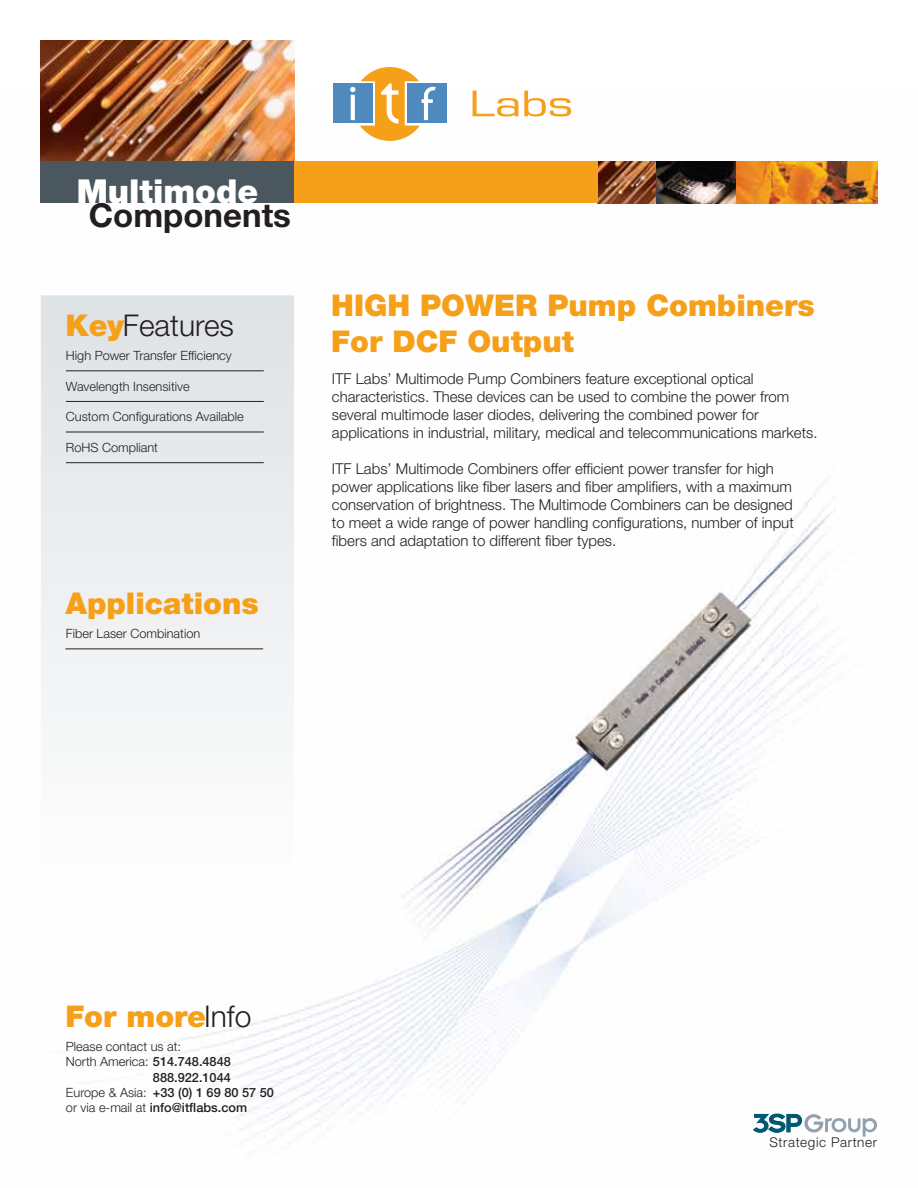
<style>
.page{position:relative;width:918px;height:1188px;background:#fff}
.page>*{position:absolute;margin:0;border:0;box-sizing:border-box;transform-origin:0 0}
.t1{font:700 33px "Helvetica Neue";color:#231f20}
.t2{font:900 33px "Helvetica Neue";color:#fff}
.t3{font:900 30px/36px "Helvetica Neue";color:#f6a01a}
.t4{font:300 30px "Helvetica Neue";color:#231f20}
.t5{font:300 15px/18px "Helvetica Neue";color:#231f20}
.t6{font:300 13.5px "Helvetica Neue";letter-spacing:.045em;color:#231f20}
.t7{font:300 12.75px "Helvetica Neue";color:#231f20}
.t8{font:500 12.75px "Helvetica Neue";color:#231f20}
.s1{font-weight:900;color:#f6a01a}
.s2{font-weight:300;color:#231f20}
.s3{font-weight:500}
.s4{font-weight:300}
</style>
<div class="page">
<img style="left:40px;top:85px;width:838px;height:1056px">
<div style="left:41px;top:295px;width:253px;height:592px;background:linear-gradient(to bottom,#dde1e4,#fefefe)"></div>
<img style="left:41px;top:41px;width:253px;height:120px">
<img style="left:598px;top:161px;width:279px;height:42px">
<div style="left:41px;top:161px;width:253px;height:42px;background:#4a575f"></div>
<div style="left:294px;top:161px;width:304px;height:42px;background:#f6a01a"></div>
<svg style="left:473px;top:91px;width:45px;height:25px"></svg>
<svg style="left:524px;top:91px;width:47px;height:25px"></svg>
<div style="left:333px;top:84px;width:40px;height:39px;background:#4f8abe"></div>
<div style="left:407px;top:84px;width:40px;height:39px;background:#4f8abe"></div>
<svg style="left:350px;top:67px;width:86px;height:74px"></svg>
<hr style="left:65px;top:649px;width:198px;height:1px;background:#231f20">
<hr style="left:66px;top:370px;width:198px;height:1px;background:#231f20">
<hr style="left:66px;top:401px;width:198px;height:1px;background:#231f20">
<hr style="left:66px;top:432px;width:198px;height:1px;background:#231f20">
<hr style="left:66px;top:462px;width:198px;height:1px;background:#231f20">
<svg style="left:752px;top:1113px;width:125px;height:24px"></svg>
<h1 class="t2" style="left:77px;top:172px;width:183px">Multimode</h1>
<h1 class="t1" style="left:89px;top:195px;width:204px">Components</h1>
<h2 class="t4" style="left:65px;top:307px;width:170px"><span class="s1">Key</span>Features</h2>
<p class="t7" style="left:66px;top:348px;width:167px">High Power Transfer Efficiency</p>
<p class="t7" style="left:66px;top:378px;width:125px">Wavelength Insensitive</p>
<p class="t7" style="left:66px;top:409px;width:179px">Custom Configurations Available</p>
<p class="t7" style="left:66px;top:440px;width:94px">RoHS Compliant</p>
<h2 class="t3" style="left:65px;top:586px;width:195px">Applications</h2>
<p class="t7" style="left:66px;top:626px;width:136px">Fiber Laser Combination</p>
<h2 class="t3" style="left:331px;top:287px;width:485px">HIGH POWER Pump Combiners<br>For DCF Output</h2>
<p class="t5" style="left:332px;top:370px;width:487px">ITF Labs’ Multimode Pump Combiners feature exceptional optical characteristics. These devices can be used to combine the power from several multimode laser diodes, delivering the combined power for applications in industrial, military, medical and telecommunications markets.</p>
<p class="t5" style="left:332px;top:460px;width:463px">ITF Labs’ Multimode Combiners offer efficient power transfer for high power applications like fiber lasers and fiber amplifiers, with a maximum conservation of brightness. The Multimode Combiners can be designed to meet a wide range of power handling configurations, number of input fibers and adaptation to different fiber types.</p>
<h2 class="t3" style="left:65px;top:998px;width:188px">For more<span class="s2">Info</span></h2>
<p class="t7" style="left:66px;top:1039px;width:117px">Please contact us at:</p>
<p class="t7" style="left:66px;top:1054px;width:166px">North America: <span class="s3">514.748.4848</span></p>
<p class="t8" style="left:153px;top:1069px;width:79px">888.922.1044</p>
<p class="t8" style="left:66px;top:1085px;width:210px"><span class="s4">Europe &amp; Asia:</span> +33 (0) 1 69 80 57 50</p>
<p class="t8" style="left:66px;top:1100px;width:183px"><span class="s4">or via e-mail at</span> info@itflabs.com</p>
<p class="t6" style="left:769px;top:1134px;width:109px">Strategic Partner</p>
</div>
